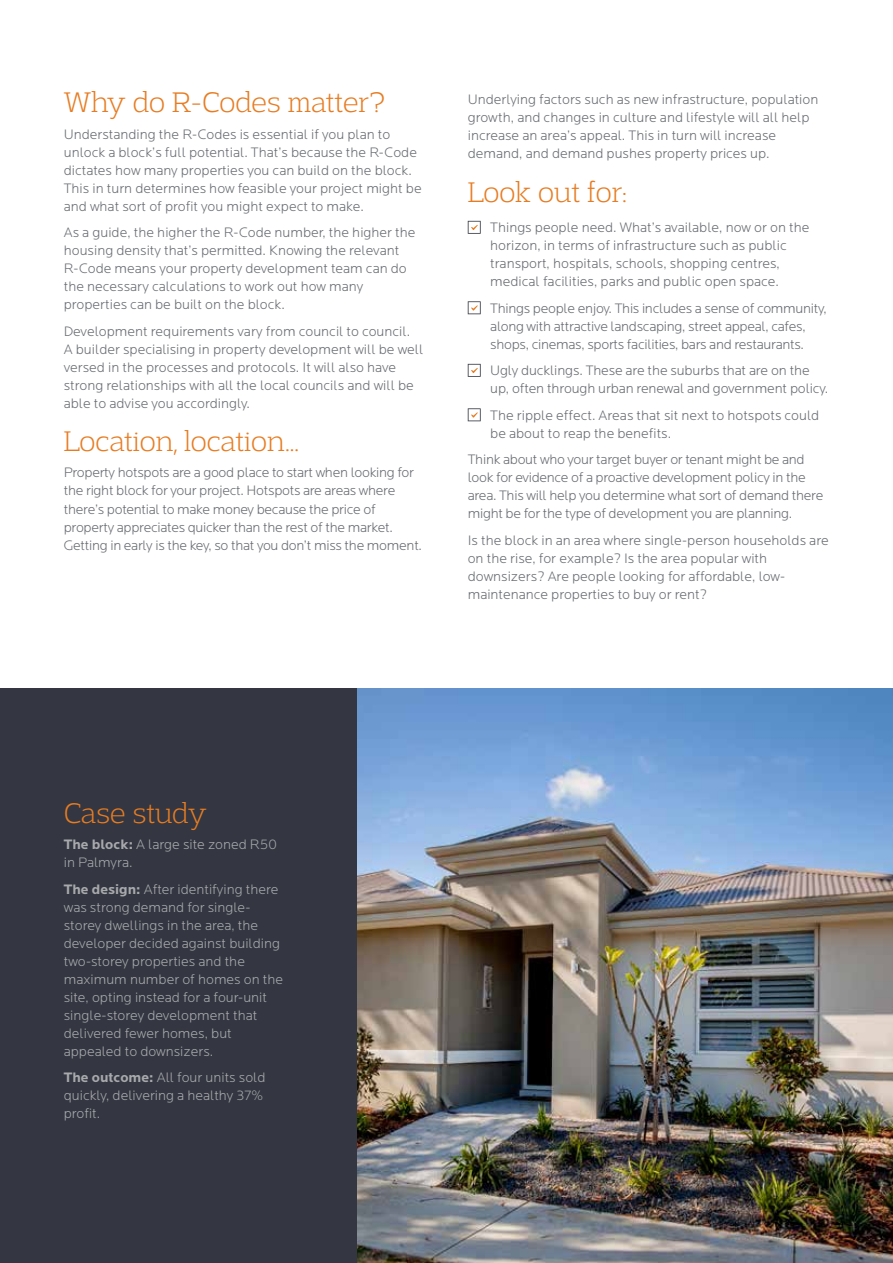
<style>
.page{position:relative;width:893px;height:1263px;background:#fff}
.page>*{position:absolute;margin:0;border:0;box-sizing:border-box;transform-origin:0 0}
.t1{font:200 30px "Adria Slab";color:#e77c22}
.t2{font:300 14.25px/18px "Locator";color:#696d72}
.t3{font:300 14.25px/18px "Locator";letter-spacing:-.02em;color:#696d72}
.t4{font:300 14.25px/18px "Locator";color:#a7a9ac}
.s1{font-weight:700}
</style>
<div class="page">
<img style="left:357px;top:689px;width:536px;height:574px">
<svg style="left:468px;top:221px;width:13px;height:13px"></svg>
<svg style="left:468px;top:301px;width:13px;height:13px"></svg>
<svg style="left:468px;top:364px;width:13px;height:13px"></svg>
<svg style="left:468px;top:408px;width:13px;height:13px"></svg>
<div style="left:0;top:689px;width:356px;height:574px;background:#343741"></div>
<h1 class="t1" style="left:64px;top:86px;width:323px">Why do R-Codes matter?</h1>
<p class="t2" style="left:64px;top:125px;width:359px">Understanding the R-Codes is essential if you plan to unlock a block’s full potential. That’s because the R-Code dictates how many properties you can build on the block.<br>This in turn determines how feasible your project might be and what sort of profit you might expect to make.</p>
<p class="t2" style="left:64px;top:224px;width:353px">As a guide, the higher the R-Code number, the higher the housing density that’s permitted. Knowing the relevant R-Code means your property development team can do the necessary calculations to work out how many properties can be built on the block.</p>
<p class="t2" style="left:64px;top:322px;width:361px">Development requirements vary from council to council.<br>A builder specialising in property development will be well versed in the processes and protocols. It will also have strong relationships with all the local councils and will be able to advise you accordingly.</p>
<h1 class="t1" style="left:64px;top:424px;width:237px">Location, location…</h1>
<p class="t3" style="left:64px;top:464px;width:360px">Property hotspots are a good place to start when looking for the right block for your project. Hotspots are areas where there’s potential to make money because the price of property appreciates quicker than the rest of the market.<br>Getting in early is the key, so that you don’t miss the moment.</p>
<p class="t2" style="left:468px;top:91px;width:352px">Underlying factors such as new infrastructure, population growth, and changes in culture and lifestyle will all help increase an area’s appeal. This in turn will increase demand, and demand pushes property prices up.</p>
<h1 class="t1" style="left:468px;top:175px;width:161px">Look out for:</h1>
<p class="t2" style="left:490px;top:219px;width:321px">Things people need. What’s available, now or on the horizon, in terms of infrastructure such as public transport, hospitals, schools, shopping centres, medical facilities, parks and public open space.</p>
<p class="t3" style="left:490px;top:299px;width:338px">Things people enjoy. This includes a sense of community, along with attractive landscaping, street appeal, cafes, shops, cinemas, sports facilities, bars and restaurants.</p>
<p class="t2" style="left:490px;top:362px;width:340px">Ugly ducklings. These are the suburbs that are on the up, often through urban renewal and government policy.</p>
<p class="t2" style="left:490px;top:406px;width:331px">The ripple effect. Areas that sit next to hotspots could be about to reap the benefits.</p>
<p class="t3" style="left:468px;top:451px;width:357px">Think about who your target buyer or tenant might be and look for evidence of a proactive development policy in the area. This will help you determine what sort of demand there might be for the type of development you are planning.</p>
<p class="t2" style="left:468px;top:531px;width:362px">Is the block in an area where single-person households are on the rise, for example? Is the area popular with downsizers? Are people looking for affordable, low&shy;maintenance properties to buy or rent?</p>
<h1 class="t1" style="left:64px;top:796px;width:144px">Case study</h1>
<p class="t4" style="left:64px;top:835px;width:215px"><span class="s1">The block:</span> A large site zoned R50 in Palmyra.</p>
<p class="t4" style="left:64px;top:880px;width:221px"><span class="s1">The design:</span> After identifying there was strong demand for single&shy;storey dwellings in the area, the developer decided against building two-storey properties and the maximum number of homes on the site, opting instead for a four-unit single-storey development that delivered fewer homes, but appealed to downsizers.</p>
<p class="t4" style="left:64px;top:1068px;width:203px"><span class="s1">The outcome:</span> All four units sold quickly, delivering a healthy 37% profit.</p>
</div>
